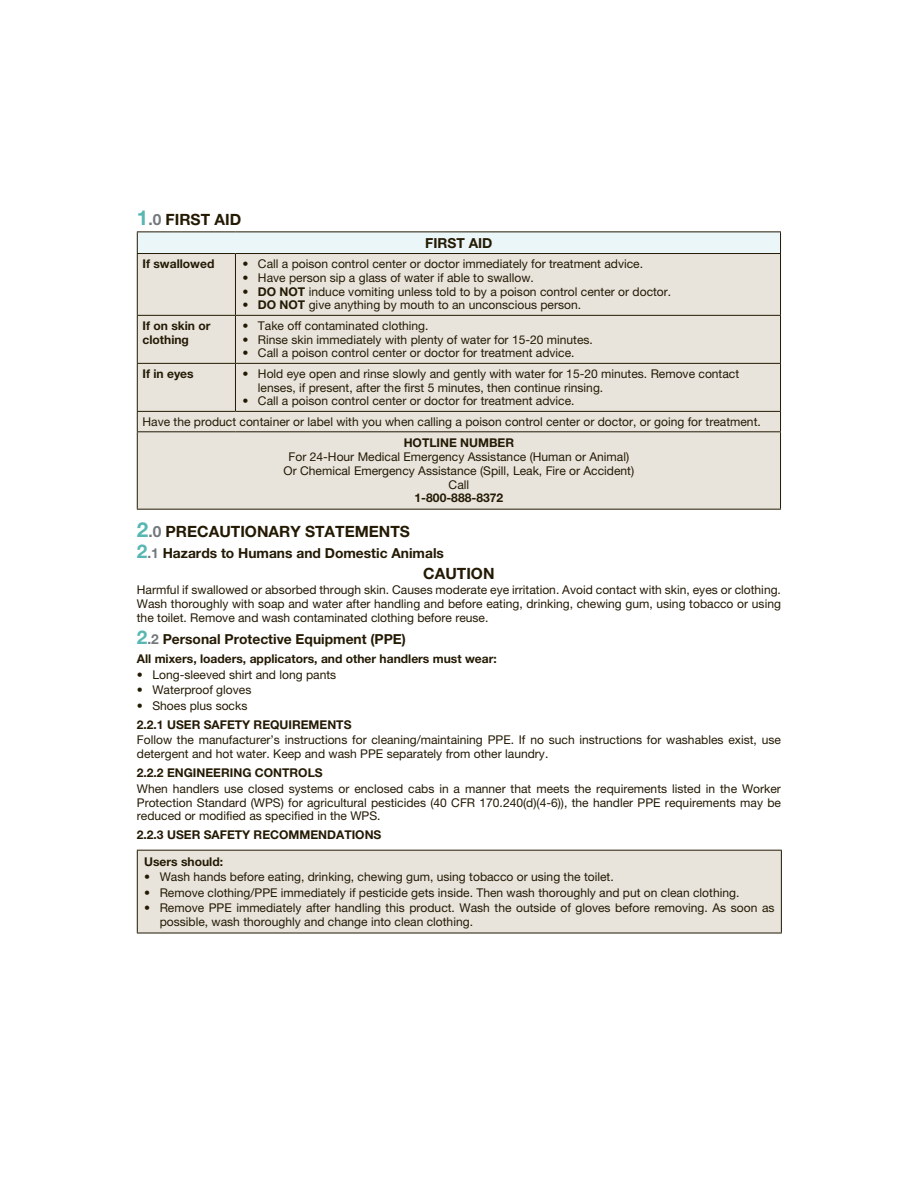
<style>
.page{position:relative;width:918px;height:1188px;background:#fff}
.page>*{position:absolute;margin:0;border:0;box-sizing:border-box;transform-origin:0 0}
.t1{font:700 15.6px "Helvetica Neue LT Pro";color:#241a04}
.t2{font:700 13.8px "Helvetica Neue LT Pro";color:#241a04}
.t3{font:12.15px/13.8px "Helvetica Neue LT Pro";color:#241a04}
.t4{font:700 12.15px/13.8px "Helvetica Neue LT Pro";color:#241a04}
.s1{font-size:20.7px;color:#58b7b3}
.s2{color:#74787b}
.s3{font-weight:700}
.s4{font-size:18.9px;color:#58b7b3}
</style>
<div class="page">
<div style="left:137px;top:232px;width:644px;height:22px;background:#eaf6f7"></div>
<div style="left:138px;top:254px;width:642px;height:255px;background:#e8e4dc"></div>
<svg style="left:780px;top:232px;width:1px;height:21px"></svg>
<svg style="left:780px;top:412px;width:1px;height:19px"></svg>
<hr style="left:780px;top:432px;width:1px;height:77px;background:#241a04">
<hr style="left:137px;top:231px;width:98px;height:1px;background:#241a04">
<svg style="left:137px;top:232px;width:1px;height:21px"></svg>
<hr style="left:235px;top:231px;width:546px;height:1px;background:#241a04">
<hr style="left:137px;top:253px;width:98px;height:1px;background:#241a04">
<hr style="left:137px;top:254px;width:1px;height:61px;background:#241a04">
<hr style="left:235px;top:253px;width:546px;height:1px;background:#241a04">
<hr style="left:235px;top:254px;width:1px;height:61px;background:#241a04">
<hr style="left:780px;top:254px;width:1px;height:61px;background:#241a04">
<hr style="left:137px;top:315px;width:98px;height:1px;background:#241a04">
<hr style="left:137px;top:316px;width:1px;height:47px;background:#241a04">
<hr style="left:235px;top:315px;width:546px;height:1px;background:#241a04">
<hr style="left:235px;top:316px;width:1px;height:47px;background:#241a04">
<hr style="left:780px;top:316px;width:1px;height:47px;background:#241a04">
<hr style="left:137px;top:363px;width:98px;height:1px;background:#241a04">
<hr style="left:137px;top:364px;width:1px;height:47px;background:#241a04">
<hr style="left:235px;top:363px;width:546px;height:1px;background:#241a04">
<hr style="left:235px;top:364px;width:1px;height:47px;background:#241a04">
<hr style="left:780px;top:364px;width:1px;height:47px;background:#241a04">
<hr style="left:137px;top:411px;width:98px;height:1px;background:#241a04">
<svg style="left:137px;top:412px;width:1px;height:19px"></svg>
<hr style="left:235px;top:411px;width:546px;height:1px;background:#241a04">
<hr style="left:137px;top:431px;width:98px;height:1px;background:#241a04">
<hr style="left:137px;top:432px;width:1px;height:77px;background:#241a04">
<hr style="left:235px;top:431px;width:546px;height:1px;background:#241a04">
<hr style="left:137px;top:509px;width:644px;height:1px;background:#241a04">
<div style="left:137px;top:850px;width:644px;height:83px;background:#e8e4dc"></div>
<hr style="left:137px;top:850px;width:645px;height:1px;background:#241a04">
<hr style="left:137px;top:851px;width:1px;height:82px;background:#241a04">
<hr style="left:781px;top:851px;width:1px;height:82px;background:#241a04">
<hr style="left:137px;top:933px;width:645px;height:1px;background:#241a04">
<p class="t1" style="left:137px;top:213px;width:106px"><span class="s1">1</span><span class="s2">.0</span> FIRST AID</p>
<p class="t2" style="left:425px;top:238px;width:69px">FIRST AID</p>
<p class="t4" style="left:143px;top:258px;width:73px">If swallowed</p>
<p class="t3" style="left:242px;top:258px;width:402px">• Call a poison control center or doctor immediately for treatment advice.</p>
<p class="t3" style="left:242px;top:272px;width:293px">• Have person sip a glass of water if able to swallow.</p>
<p class="t3" style="left:242px;top:286px;width:430px"><span class="s3">• DO NOT</span> induce vomiting unless told to by a poison control center or doctor.</p>
<p class="t3" style="left:242px;top:299px;width:340px"><span class="s3">• DO NOT</span> give anything by mouth to an unconscious person.</p>
<p class="t4" style="left:143px;top:320px;width:69px">If on skin or clothing</p>
<p class="t3" style="left:242px;top:320px;width:188px">• Take off contaminated clothing.</p>
<p class="t3" style="left:242px;top:334px;width:352px">• Rinse skin immediately with plenty of water for 15-20 minutes.</p>
<p class="t3" style="left:242px;top:347px;width:334px">• Call a poison control center or doctor for treatment advice.</p>
<p class="t4" style="left:143px;top:368px;width:53px">If in eyes</p>
<p class="t3" style="left:258px;top:368px;width:483px;text-indent:-16px">• Hold eye open and rinse slowly and gently with water for 15-20 minutes. Remove contact lenses, if present, after the first 5 minutes, then continue rinsing.</p>
<p class="t3" style="left:143px;top:392px;width:620px;line-height:20.4px;text-indent:100px">• Call a poison control center or doctor for treatment advice.<br>Have the product container or label with you when calling a poison control center or doctor, or going for treatment.</p>
<p class="t4" style="left:404px;top:437px;width:112px">HOTLINE NUMBER</p>
<p class="t3" style="left:284px;top:451px;width:352px;text-align:center">For 24-Hour Medical Emergency Assistance (Human or Animal)<br>Or Chemical Emergency Assistance (Spill, Leak, Fire or Accident)<br>Call</p>
<p class="t4" style="left:415px;top:492px;width:90px">1-800-888-8372</p>
<p class="t1" style="left:137px;top:526px;width:275px"><span class="s1">2</span><span class="s2">.0</span> PRECAUTIONARY STATEMENTS</p>
<p class="t2" style="left:137px;top:548px;width:309px"><span class="s4">2</span><span class="s2">.1</span> Hazards to Humans and Domestic Animals</p>
<p class="t1" style="left:423px;top:567px;width:73px">CAUTION</p>
<p class="t3" style="left:137px;top:584px;width:646px;text-align:justify">Harmful if swallowed or absorbed through skin. Causes moderate eye irritation. Avoid contact with skin, eyes or clothing.<br>Wash thoroughly with soap and water after handling and before eating, drinking, chewing gum, using tobacco or using the toilet. Remove and wash contaminated clothing before reuse.</p>
<p class="t2" style="left:137px;top:634px;width:271px"><span class="s4">2</span><span class="s2">.2</span> Personal Protective Equipment (PPE)</p>
<p class="t4" style="left:137px;top:653px;width:361px">All mixers, loaders, applicators, and other handlers must wear:</p>
<p class="t3" style="left:137px;top:669px;width:201px">• Long-sleeved shirt and long pants</p>
<p class="t3" style="left:137px;top:684px;width:116px">• Waterproof gloves</p>
<p class="t3" style="left:137px;top:700px;width:112px">• Shoes plus socks</p>
<p class="t4" style="left:137px;top:719px;width:216px">2.2.1 USER SAFETY REQUIREMENTS</p>
<p class="t3" style="left:137px;top:734px;width:646px">Follow the manufacturer’s instructions for cleaning/maintaining PPE. If no such instructions for washables exist, use detergent and hot water. Keep and wash PPE separately from other laundry.</p>
<p class="t4" style="left:137px;top:767px;width:187px">2.2.2 ENGINEERING CONTROLS</p>
<p class="t3" style="left:137px;top:783px;width:646px;text-align:justify">When handlers use closed systems or enclosed cabs in a manner that meets the requirements listed in the Worker Protection Standard (WPS) for agricultural pesticides (40 CFR 170.240(d)(4-6)), the handler PPE requirements may be reduced or modified as specified in the WPS.</p>
<p class="t4" style="left:144px;top:823px;width:239px;line-height:26.2px;text-indent:-7px">2.2.3 USER SAFETY RECOMMENDATIONS<br>Users should:</p>
<p class="t3" style="left:144px;top:871px;width:471px">• Wash hands before eating, drinking, chewing gum, using tobacco or using the toilet.</p>
<p class="t3" style="left:144px;top:887px;width:597px">• Remove clothing/PPE immediately if pesticide gets inside. Then wash thoroughly and put on clean clothing.</p>
<p class="t3" style="left:160px;top:902px;width:616px;text-indent:-16px">• Remove PPE immediately after handling this product. Wash the outside of gloves before removing. As soon as possible, wash thoroughly and change into clean clothing.</p>
</div>
